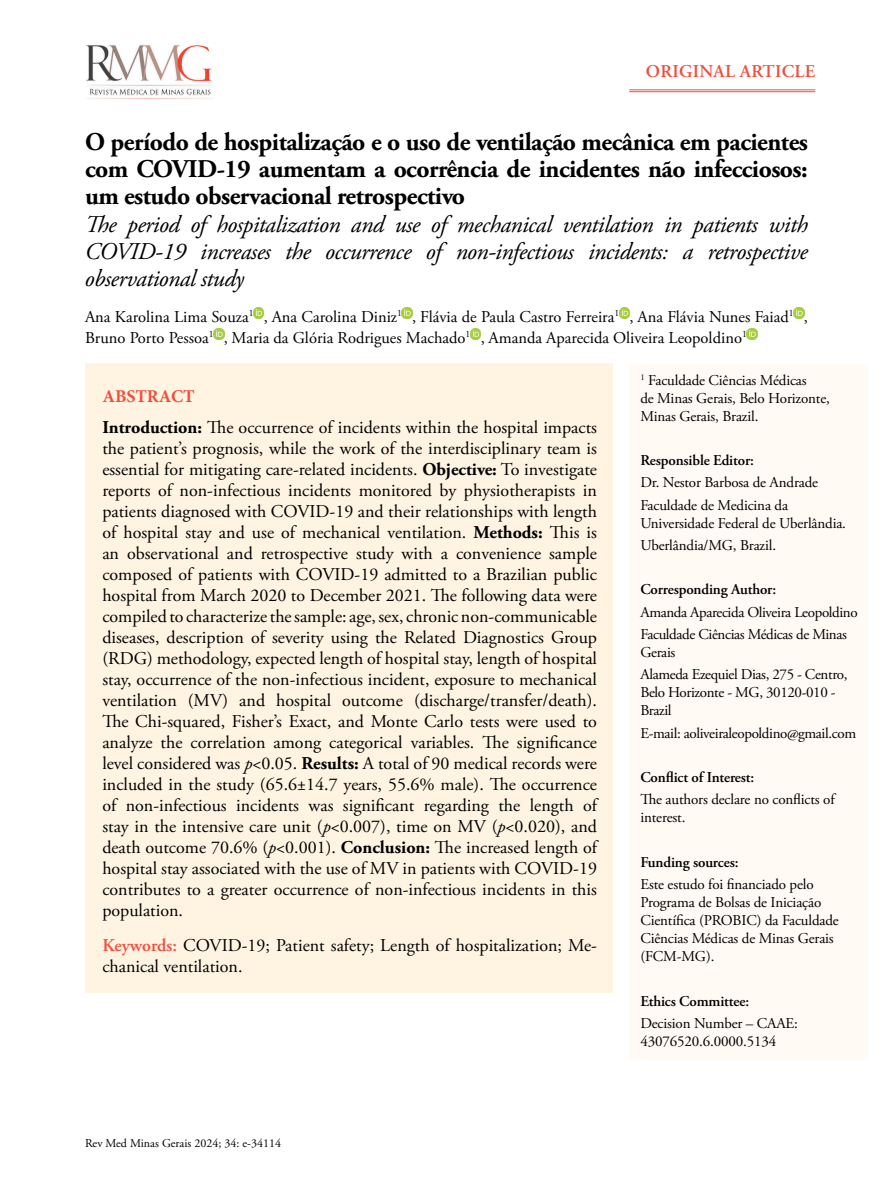
<style>
.page{position:relative;width:893px;height:1191px;background:#fff}
.page>*{position:absolute;margin:0;border:0;box-sizing:border-box;transform-origin:0 0}
.t1{font:700 25.5px/27px "Adobe Garamond Pro";letter-spacing:-.02em;color:#000;text-align:justify}
.t2{font:italic 24px/27px "Adobe Garamond Pro";letter-spacing:-.02em;color:#000;text-align:justify}
.t3{font:18px/21px "Adobe Garamond Pro";color:#000}
.t4{font:600 18px "Adobe Garamond Pro";letter-spacing:.015em;color:#f04e3d}
.t5{font:700 18px "Minion Pro";color:#f04e3d}
.t6{font:16.5px/21px "Adobe Garamond Pro";color:#000}
.t7{font:15px/18px "Adobe Garamond Pro";letter-spacing:-.02em;color:#000}
.t8{font:600 15px "Adobe Garamond Pro";letter-spacing:-.01em;color:#000}
.t9{font:12px "Adobe Garamond Pro";color:#000101}
.s1{font-weight:700}
.s2{font-style:italic}
.s3{font-weight:600;color:#f04e3d}
</style>
<div class="page">
<div style="left:85px;top:363px;width:527px;height:629px;background:#fff3e1"></div>
<div style="left:629px;top:364px;width:238px;height:695px;background:#fffaf4"></div>
<hr style="left:629px;top:90px;width:186px;height:1px;background:#f04e3d">
<hr style="left:629px;top:91px;width:186px;height:1px;background:#f04e3d">
<img style="left:86px;top:45px;width:126px;height:54px">
<svg style="left:253px;top:308px;width:11px;height:10px"></svg>
<svg style="left:402px;top:308px;width:10px;height:10px"></svg>
<svg style="left:619px;top:308px;width:11px;height:10px"></svg>
<svg style="left:793px;top:308px;width:11px;height:10px"></svg>
<svg style="left:213px;top:329px;width:11px;height:10px"></svg>
<svg style="left:470px;top:329px;width:11px;height:10px"></svg>
<svg style="left:747px;top:329px;width:10px;height:10px"></svg>
<p class="t4" style="left:646px;top:61px;width:171px">ORIGINAL ARTICLE</p>
<h1 class="t1" style="left:85px;top:129px;width:724px">O período de hospitalização e o uso de ventilação mecânica em pacientes com COVID-19 aumentam a ocorrência de incidentes não infecciosos: um estudo observacional retrospectivo</h1>
<h2 class="t2" style="left:85px;top:212px;width:724px">The period of hospitalization and use of mechanical ventilation in patients with COVID-19 increases the occurrence of non-infectious incidents: a retrospective observational study</h2>
<p class="t6" style="left:85px;top:306px;width:724px">Ana Karolina Lima Souza<sup>1</sup> , Ana Carolina Diniz<sup>1</sup> , Flávia de Paula Castro Ferreira<sup>1</sup> , Ana Flávia Nunes Faiad<sup>1</sup> ,<br>Bruno Porto Pessoa<sup>1</sup> , Maria da Glória Rodrigues Machado<sup>1</sup> , Amanda Aparecida Oliveira Leopoldino<sup>1</sup></p>
<p class="t5" style="left:102px;top:383px;width:94px">ABSTRACT</p>
<p class="t3" style="left:102px;top:417px;width:498px"><span class="s1">Introduction:</span> The occurrence of incidents within the hospital impacts the patient’s prognosis, while the work of the interdisciplinary team is essential for mitigating care-related incidents. <span class="s1">Objective:</span> To investigate reports of non-infectious incidents monitored by physiotherapists in patients diagnosed with COVID-19 and their relationships with length of hospital stay and use of mechanical ventilation. <span class="s1">Methods:</span> This is an observational and retrospective study with a convenience sample composed of patients with COVID-19 admitted to a Brazilian public hospital from March 2020 to December 2021. The following data were compiled to characterize the sample: age, sex, chronic non-communicable diseases, description of severity using the Related Diagnostics Group (RDG) methodology, expected length of hospital stay, length of hospital stay, occurrence of the non-infectious incident, exposure to mechanical ventilation (MV) and hospital outcome (discharge/transfer/death).<br>The Chi-squared, Fisher’s Exact, and Monte Carlo tests were used to analyze the correlation among categorical variables. The significance level considered was <span class="s2">p</span>&lt;0.05. <span class="s1">Results:</span> A total of 90 medical records were included in the study (65.6±14.7 years, 55.6% male). The occurrence of non-infectious incidents was significant regarding the length of stay in the intensive care unit (<span class="s2">p</span>&lt;0.007), time on MV (<span class="s2">p</span>&lt;0.020), and death outcome 70.6% (<span class="s2">p</span>&lt;0.001). <span class="s1">Conclusion:</span> The increased length of hospital stay associated with the use of MV in patients with COVID-19 contributes to a greater occurrence of non-infectious incidents in this population.</p>
<p class="t3" style="left:102px;top:935px;width:496px"><span class="s3">Keywords:</span> COVID-19; Patient safety; Length of hospitalization; Me&shy;chanical ventilation.</p>
<p class="t9" style="left:85px;top:1135px;width:197px">Rev Med Minas Gerais 2024; 34: e-34114</p>
<p class="t7" style="left:640px;top:371px;width:191px"><sup>1</sup> Faculdade Ciências Médicas<br>de Minas Gerais, Belo Horizonte,<br>Minas Gerais, Brazil.</p>
<p class="t8" style="left:640px;top:452px;width:115px">Responsible Editor:</p>
<p class="t7" style="left:640px;top:472px;width:179px;line-height:22.2px">Dr. Nestor Barbosa de Andrade<br>Faculdade de Medicina da</p>
<p class="t7" style="left:640px;top:512px;width:207px;line-height:22.2px">Universidade Federal de Uberlândia.<br>Uberlândia/MG, Brazil.</p>
<p class="t8" style="left:640px;top:581px;width:137px">Corresponding Author:</p>
<p class="t7" style="left:640px;top:601px;width:219px;line-height:22.2px">Amanda Aparecida Oliveira Leopoldino<br>Faculdade Ciências Médicas de Minas</p>
<p class="t7" style="left:640px;top:641px;width:209px;line-height:22.2px">Gerais<br>Alameda Ezequiel Dias, 275 - Centro,</p>
<p class="t7" style="left:640px;top:684px;width:197px">Belo Horizonte - MG, 30120-010 -<br>Brazil</p>
<p class="t7" style="left:640px;top:724px;width:217px">E-mail: aoliveiraleopoldino@gmail.com</p>
<p class="t8" style="left:640px;top:768px;width:116px">Conflict of Interest:</p>
<p class="t7" style="left:640px;top:791px;width:197px">The authors declare no conflicts of interest.</p>
<p class="t8" style="left:640px;top:853px;width:100px">Funding sources:</p>
<p class="t7" style="left:640px;top:876px;width:200px">Este estudo foi financiado pelo<br>Programa de Bolsas de Iniciação<br>Científica (PROBIC) da Faculdade<br>Ciências Médicas de Minas Gerais (FCM-MG).</p>
<p class="t8" style="left:640px;top:992px;width:111px">Ethics Committee:</p>
<p class="t7" style="left:640px;top:1014px;width:159px">Decision Number – CAAE:<br>43076520.6.0000.5134</p>
</div>
